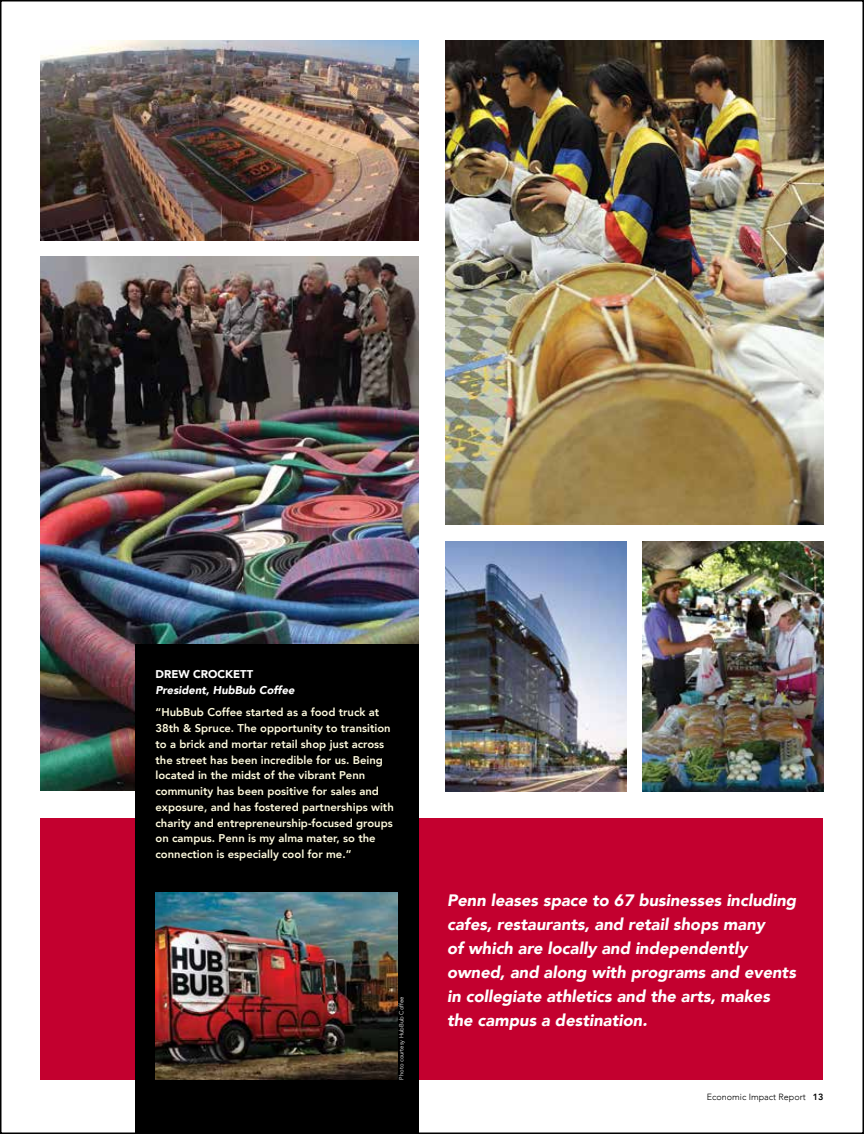
<style>
.page{position:relative;width:864px;height:1134px;background:#fff}
.page>*{position:absolute;margin:0;border:0;box-sizing:border-box;transform-origin:0 0}
.t1{font:italic 900 16.5px/24px "Avenir LT Com";color:#fff}
.t2{font:800 11.25px/15.8px "Avenir LT Com";color:#fffcdf}
.t3{font:italic 900 11.25px "Avenir LT Com";color:#fff}
.t4{font:900 11.25px "Avenir LT Com";color:#fff}
.t5{font:300 9px "Avenir LT Com";color:#000}
.t6{font:300 6px "Avenir LT Com";color:#fff}
.s1{font-weight:800}
</style>
<div class="page">
<img style="left:40px;top:256px;width:378px;height:535px">
<img style="left:40px;top:40px;width:378px;height:200px">
<img style="left:446px;top:541px;width:180px;height:251px">
<img style="left:642px;top:541px;width:182px;height:251px">
<div style="left:40px;top:819px;width:784px;height:261px;background:#c3002f"></div>
<img style="left:446px;top:40px;width:378px;height:485px">
<div style="left:135px;top:645px;width:283px;height:489px;background:#000"></div>
<img style="left:156px;top:893px;width:241px;height:187px">
<p class="t4" style="left:156px;top:667px;width:99px">DREW CROCKETT</p>
<p class="t3" style="left:156px;top:683px;width:141px">President, HubBub Coffee</p>
<p class="t2" style="left:156px;top:705px;width:240px">“HubBub Coffee started as a food truck at 38th &amp; Spruce. The opportunity to transition to a brick and mortar retail shop just across the street has been incredible for us. Being located in the midst of the vibrant Penn community has been positive for sales and exposure, and has fostered partnerships with charity and entrepreneurship-focused groups on campus. Penn is my alma mater, so the connection is especially cool for me.”</p>
<p class="t6" style="left:398px;top:1080px;width:85px;rotate:-90deg">Photo courtesy HubBub Coffee</p>
<p class="t1" style="left:447px;top:888px;width:351px">Penn leases space to 67 businesses including cafes, restaurants, and retail shops many<br>of which are locally and independently owned, and along with programs and events in collegiate athletics and the arts, makes the campus a destination.</p>
<p class="t5" style="left:707px;top:1092px;width:118px">Economic Impact Report <span class="s1">13</span></p>
</div>
